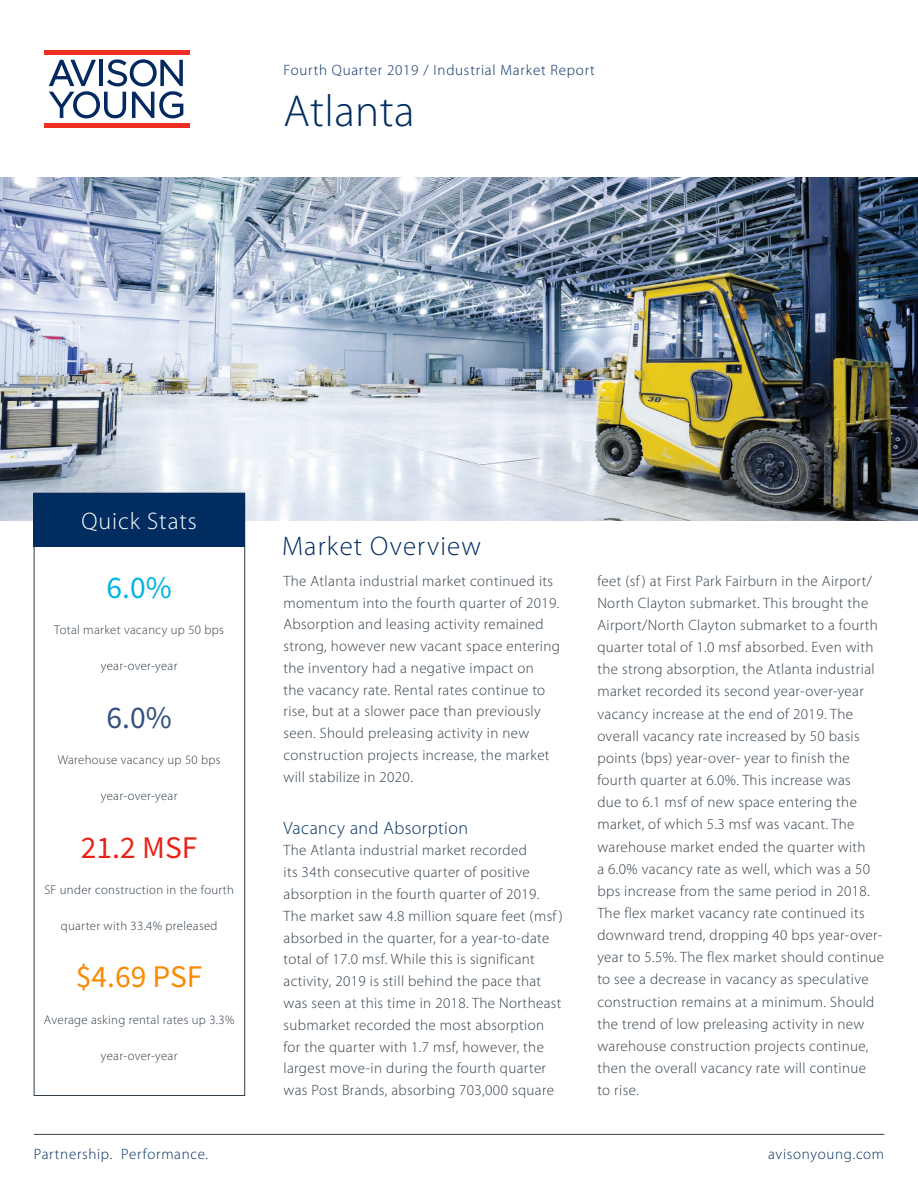
<style>
.page{position:relative;width:918px;height:1188px;background:#fff}
.page>*{position:absolute;margin:0;border:0;box-sizing:border-box;transform-origin:0 0}
.Title_36pt{font:300 45px "Myriad Pro";letter-spacing:.01em;color:#002c60}
.Dk_Blue_24pt_Cente{font:31.5px "Source Sans Pro";color:#fa8900}
.Blue_24pt_Center{font:31.5px "Source Sans Pro";color:#e72419}
.Orange_24pt_Center{font:31.5px "Source Sans Pro";color:#00b5e0}
.Red_24pt_Center{font:31.5px "Source Sans Pro";color:#33507e}
._18pt_Left{font:300 27px "Myriad Pro";letter-spacing:.04em;color:#002c60}
._16pt_Center_White{font:300 24px "Myriad Pro";letter-spacing:.04em;color:#fff}
.Paragraph_Header_12p{font:300 18px "Myriad Pro";letter-spacing:.025em;color:#002c60}
.Paragraph_Header_12p-2{font:300 15px/22.2px "Myriad Pro";letter-spacing:.025em;color:#313e48}
.Title_36pt-2{font:300 15px "Myriad Pro";letter-spacing:.05em;color:#002c60}
._8pt_Center{font:300 12.75px "Myriad Pro";letter-spacing:.025em;color:#313e48}
</style>
<div class="page">
<hr style="left:34px;top:1134px;width:850px;height:1px;background:#313e48">
<hr style="left:44px;top:50px;width:146px;height:4px;background:#ee2e22">
<hr style="left:44px;top:124px;width:146px;height:4px;background:#ee2e22">
<svg style="left:49px;top:59px;width:134px;height:59px"></svg>
<img style="left:0;top:178px;width:918px;height:342px">
<div style="left:34px;top:493px;width:211px;height:603px;border:1px solid #313e48"></div>
<div style="left:34px;top:493px;width:211px;height:54px;background:#002c60"></div>
<p class="Title_36pt-2" style="left:284px;top:61px;width:313px">Fourth Quarter 2019 / Industrial Market Report</p>
<p class="Title_36pt" style="left:284px;top:84px;width:133px">Atlanta</p>
<p class="_16pt_Center_White" style="left:81px;top:506px;width:117px">Quick Stats</p>
<p class="Orange_24pt_Center" style="left:107px;top:568px;width:67px">6.0%</p>
<p class="_8pt_Center" style="left:54px;top:622px;width:171px">Total market vacancy up 50 bps</p>
<p class="_8pt_Center" style="left:101px;top:659px;width:78px">year-over-year</p>
<p class="Red_24pt_Center" style="left:107px;top:697px;width:67px">6.0%</p>
<p class="_8pt_Center" style="left:58px;top:752px;width:164px">Warehouse vacancy up 50 bps</p>
<p class="_8pt_Center" style="left:101px;top:788px;width:78px">year-over-year</p>
<p class="Blue_24pt_Center" style="left:81px;top:827px;width:118px">21.2 MSF</p>
<p class="_8pt_Center" style="left:44px;top:882px;width:191px">SF under construction in the fourth</p>
<p class="_8pt_Center" style="left:61px;top:918px;width:158px">quarter with 33.4% preleased</p>
<p class="Dk_Blue_24pt_Cente" style="left:76px;top:957px;width:128px">$4.69 PSF</p>
<p class="_8pt_Center" style="left:44px;top:1012px;width:192px">Average asking rental rates up 3.3%</p>
<p class="_8pt_Center" style="left:101px;top:1048px;width:78px">year-over-year</p>
<p class="_18pt_Left" style="left:282px;top:530px;width:200px">Market Overview</p>
<p class="Paragraph_Header_12p-2" style="left:284px;top:570px;width:278px;line-height:21.8px">The Atlanta industrial market continued its momentum into the fourth quarter of 2019.<br>Absorption and leasing activity remained strong, however new vacant space entering the inventory had a negative impact on<br>the vacancy rate. Rental rates continue to rise, but at a slower pace than previously seen. Should preleasing activity in new construction projects increase, the market will stabilize in 2020.</p>
<p class="Paragraph_Header_12p" style="left:284px;top:817px;width:186px">Vacancy and Absorption</p>
<p class="Paragraph_Header_12p-2" style="left:284px;top:839px;width:281px;line-height:21.8px">The Atlanta industrial market recorded<br>its 34th consecutive quarter of positive absorption in the fourth quarter of 2019.<br>The market saw 4.8 million square feet (msf ) absorbed in the quarter, for a year-to-date total of 17.0 msf. While this is significant activity, 2019 is still behind the pace that was seen at this time in 2018. The Northeast submarket recorded the most absorption for the quarter with 1.7 msf, however, the largest move-in during the fourth quarter was Post Brands, absorbing 703,000 square</p>
<p class="Paragraph_Header_12p-2" style="left:597px;top:570px;width:288px">feet (sf ) at First Park Fairburn in the Airport/ North Clayton submarket. This brought the Airport/North Clayton submarket to a fourth quarter total of 1.0 msf absorbed. Even with the strong absorption, the Atlanta industrial market recorded its second year-over-year vacancy increase at the end of 2019. The overall vacancy rate increased by 50 basis points (bps) year-over- year to finish the fourth quarter at 6.0%. This increase was<br>due to 6.1 msf of new space entering the market, of which 5.3 msf was vacant. The warehouse market ended the quarter with<br>a 6.0% vacancy rate as well, which was a 50 bps increase from the same period in 2018.<br>The flex market vacancy rate continued its downward trend, dropping 40 bps year-over&shy;year to 5.5%. The flex market should continue to see a decrease in vacancy as speculative construction remains at a minimum. Should the trend of low preleasing activity in new warehouse construction projects continue, then the overall vacancy rate will continue<br>to rise.</p>
<p class="Title_36pt-2" style="left:34px;top:1145px;width:176px">Partnership. Performance.</p>
<p class="Title_36pt-2" style="left:768px;top:1145px;width:117px">avisonyoung.com</p>
</div>
